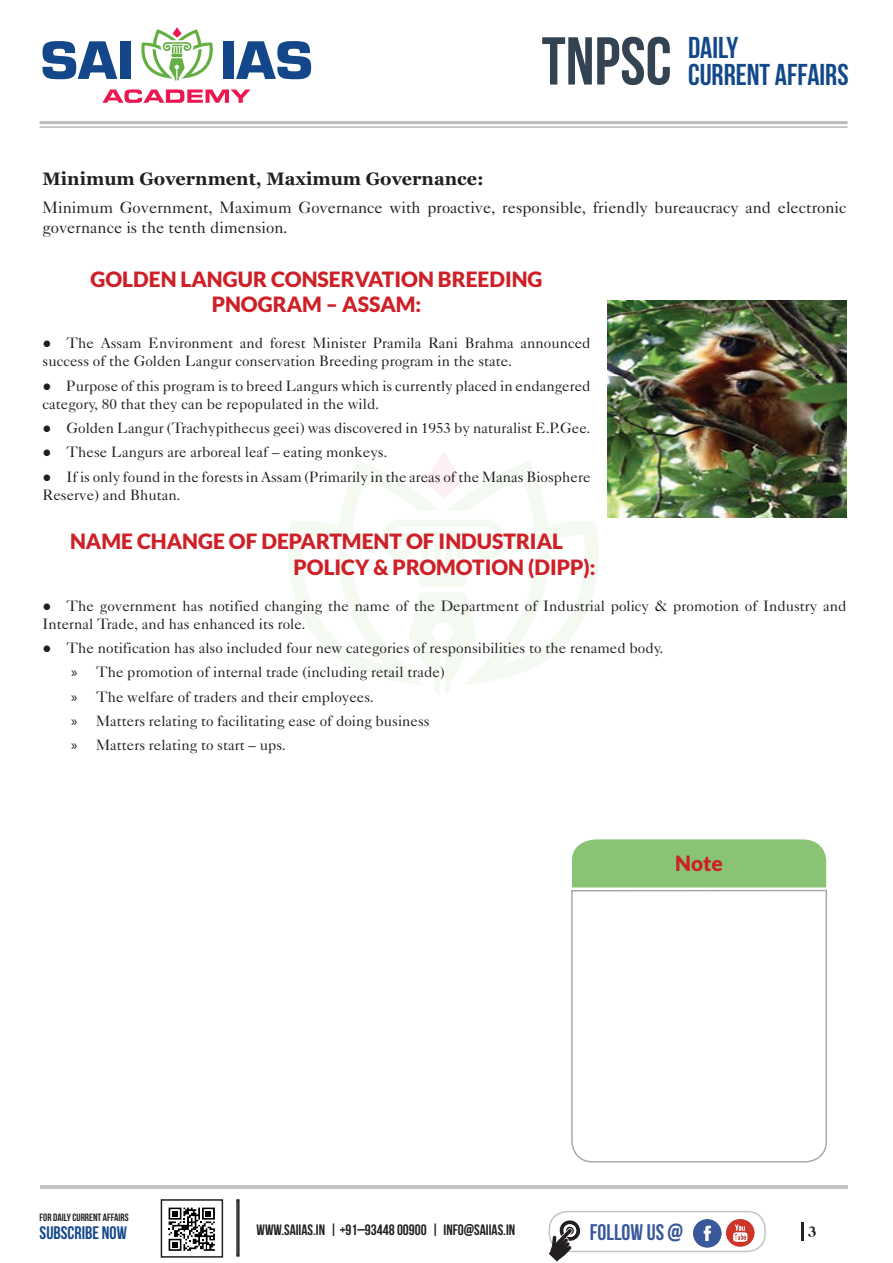
<style>
.page{position:relative;width:893px;height:1263px;background:#fff}
.page>*{position:absolute;margin:0;border:0;box-sizing:border-box;transform-origin:0 0}
.t1{font:700 67.5px "Bebas Neue";color:#344351}
.t2{font:700 30px/27px "Bebas Neue";color:#134889}
.t3{font:700 22.5px "Bebas Neue";color:#3a589c}
.t4{font:900 21px/25.2px "Lato";color:#cd2027;text-align:center}
.t5{font:700 18px "Georgia";color:#231f20}
.t6{font:700 18px "Bebas Neue";color:#134889}
.t7{font:16.5px/19.8px "Caslon Five Forty LT";color:#231f20}
.t8{font:15px/18px "Caslon Five Forty LT";color:#231f20}
.t9{font:700 15px "Bebas Neue";color:#231f20}
.t10{font:700 13.5px "Caslon";color:#231f20}
.t11{font:700 10.5px "Bebas Neue";color:#231f20}
.s1{font-family:"Georgia";font-weight:700}
.s2{font-family:"Myriad Pro"}
</style>
<div class="page">
<svg style="left:43px;top:41px;width:74px;height:38px"></svg>
<div style="left:120px;top:41px;width:11px;height:38px;background:#144789"></div>
<div style="left:223px;top:41px;width:10px;height:38px;background:#144789"></div>
<svg style="left:236px;top:41px;width:75px;height:38px"></svg>
<svg style="left:102px;top:89px;width:149px;height:14px"></svg>
<svg style="left:141px;top:27px;width:72px;height:54px"></svg>
<hr style="left:40px;top:1185px;width:807px;height:4px;background:#c3c3c3">
<svg style="left:289px;top:452px;width:309px;height:242px"></svg>
<div style="left:572px;top:839px;width:254px;height:48px;background:#88c473"></div>
<svg style="left:571px;top:889px;width:256px;height:274px"></svg>
<svg style="left:801px;top:1222px;width:2px;height:19px"></svg>
<svg style="left:168px;top:1207px;width:47px;height:44px"></svg>
<div style="left:161px;top:1199px;width:62px;height:58px;border:2px solid #231f20"></div>
<div style="left:236px;top:1199px;width:4px;height:57px;border:2px solid #231f20"></div>
<div style="left:549px;top:1211px;width:217px;height:41px;border:2px solid #c3c3c3;border-radius:18px"></div>
<img style="left:693px;top:1219px;width:62px;height:29px">
<svg style="left:549px;top:1219px;width:32px;height:42px"></svg>
<hr style="left:40px;top:121px;width:807px;height:3px;background:#bdbaba">
<hr style="left:40px;top:126px;width:807px;height:2px;background:#bdbaba">
<img style="left:607px;top:300px;width:240px;height:218px">
<h1 class="t1" style="left:542px;top:24px;width:131px">TNPSC</h1>
<h2 class="t2" style="left:688px;top:34px;width:162px">DAILY<br>CURRENT AFFAIRS</h2>
<p class="t5" style="left:43px;top:168px;width:443px">Minimum Government, Maximum Governance:</p>
<p class="t7" style="left:43px;top:198px;width:805px">Minimum Government, Maximum Governance with proactive, responsible, friendly bureaucracy and electronic governance is the tenth dimension.</p>
<h3 class="t4" style="left:91px;top:266px;width:453px">GOLDEN LANGUR CONSERVATION BREEDING<br>PNOGRAM – ASSAM:</h3>
<p class="t8" style="left:43px;top:334px;width:550px"><span class="s1">●</span> The Assam Environment and forest Minister Pramila Rani Brahma announced success of the Golden Langur conservation Breeding program in the state.</p>
<p class="t8" style="left:43px;top:376px;width:550px"><span class="s1">●</span> Purpose of this program is to breed Langurs which is currently placed in endangered category, 80 that they can be repopulated in the wild.</p>
<p class="t8" style="left:43px;top:419px;width:550px"><span class="s1">●</span> Golden Langur (Trachypithecus geei) was discovered in 1953 by naturalist E.P.Gee.</p>
<p class="t8" style="left:43px;top:443px;width:346px"><span class="s1">●</span> These Langurs are arboreal leaf – eating monkeys.</p>
<p class="t8" style="left:43px;top:467px;width:549px"><span class="s1">●</span> If is only found in the forests in Assam (Primarily in the areas of the Manas Biosphere<br>Reserve) and Bhutan.</p>
<h3 class="t4" style="left:293px;top:529px;width:304px;text-align:left;text-indent:-223px">NAME CHANGE OF DEPARTMENT OF INDUSTRIAL<br>POLICY &amp; PROMOTION (DIPP):</h3>
<p class="t8" style="left:43px;top:596px;width:806px"><span class="s1">●</span> The government has notified changing the name of the Department of Industrial policy &amp; promotion of Industry and<br>Internal Trade, and has enhanced its role.</p>
<p class="t8" style="left:71px;top:635px;width:594px;line-height:24.3px;text-indent:-28px"><span class="s1">●</span> The notification has also included four new categories of responsibilities to the renamed body. <span class="s2">»</span> The promotion of internal trade (including retail trade)<br><span class="s2">»</span> The welfare of traders and their employees.<br><span class="s2">»</span> Matters relating to facilitating ease of doing business<br><span class="s2">»</span> Matters relating to start – ups.</p>
<h3 class="t4" style="left:675px;top:850px;width:49px">Note</h3>
<p class="t11" style="left:40px;top:1211px;width:91px">FOR DAILY CURRENT AFFAIRS</p>
<p class="t6" style="left:40px;top:1223px;width:89px">SUBSCRIBE NOW</p>
<h3 class="t3" style="left:590px;top:1220px;width:95px">FOLLOW US @</h3>
<p class="t9" style="left:257px;top:1221px;width:260px">WWW.SAIIAS.IN | +91–93448 00900 | INFO@SAIIAS.IN</p>
<p class="t10" style="left:808px;top:1223px;width:10px">3</p>
</div>
